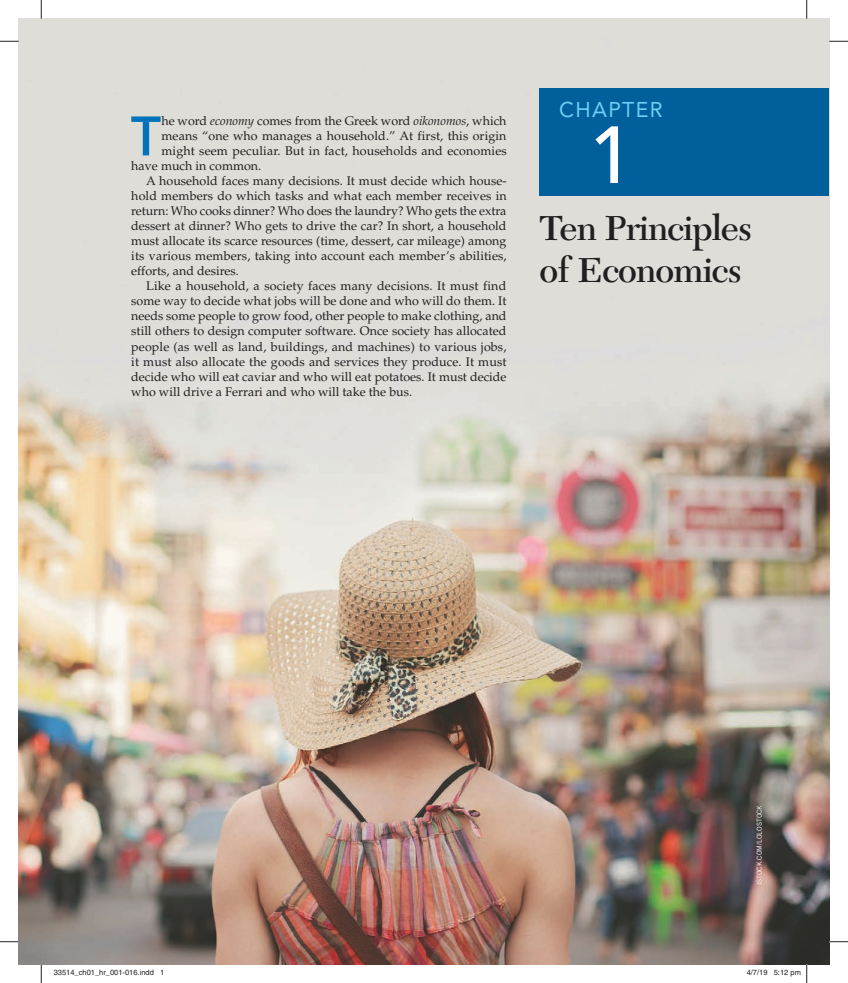
<style>
.page{position:relative;width:848px;height:983px;background:#fff}
.page>*{position:absolute;margin:0;border:0;box-sizing:border-box;transform-origin:0 0}
.t1{font:500 80px "Avenir LT Std";color:#fff}
.t2{font:600 54.5px "Open Sans";color:#0073bc}
.t3{font:600 36.25px/42.5px "New Caledonia LT Std";letter-spacing:-.025em;color:#231f20}
.t4{font:21.25px "Avenir LT Std";letter-spacing:.06em;color:#6bcff6}
.t5{font:12.5px "Palatino LT Std";color:#231f20}
.t6{font:7.5px "Helvetica";color:#231f20}
.t7{font:6.88px "Trade Gothic LT Std";color:#fff}
.s1{font-style:italic}
</style>
<div class="page">
<img style="left:19px;top:19px;width:810px;height:945px">
<div style="left:539px;top:88px;width:290px;height:108px;background:#01609b"></div>
<svg style="left:0;top:40px;width:19px;height:2px"></svg>
<svg style="left:829px;top:40px;width:19px;height:2px"></svg>
<svg style="left:0;top:940px;width:19px;height:2px"></svg>
<svg style="left:829px;top:940px;width:19px;height:2px"></svg>
<svg style="left:40px;top:0;width:2px;height:19px"></svg>
<svg style="left:40px;top:964px;width:2px;height:18px"></svg>
<svg style="left:805px;top:0;width:2px;height:19px"></svg>
<svg style="left:773px;top:964px;width:34px;height:18px"></svg>
<p class="t2" style="left:130px;top:98px;width:32px">T</p>
<p class="t5" style="left:161px;top:114px;width:346px">he word <span class="s1">economy</span> comes from the Greek word <span class="s1">oikonomos</span>, which</p>
<p class="t5" style="left:161px;top:129px;width:346px">means “one who manages a household.” At first, this origin</p>
<p class="t5" style="left:161px;top:144px;width:347px">might seem peculiar. But in fact, households and economies</p>
<p class="t5" style="left:131px;top:159px;width:131px">have much in common.</p>
<p class="t5" style="left:146px;top:174px;width:362px">A household faces many decisions. It must decide which house-</p>
<p class="t5" style="left:131px;top:189px;width:377px">hold members do which tasks and what each member receives in</p>
<p class="t5" style="left:131px;top:204px;width:377px">return: Who cooks dinner? Who does the laundry? Who gets the extra</p>
<p class="t5" style="left:131px;top:219px;width:376px">dessert at dinner? Who gets to drive the car? In short, a household</p>
<p class="t5" style="left:131px;top:234px;width:377px">must allocate its scarce resources (time, dessert, car mileage) among</p>
<p class="t5" style="left:131px;top:249px;width:377px">its various members, taking into account each member’s abilities,</p>
<p class="t5" style="left:131px;top:264px;width:109px">efforts, and desires.</p>
<p class="t5" style="left:146px;top:279px;width:361px">Like a household, a society faces many decisions. It must find</p>
<p class="t5" style="left:131px;top:294px;width:376px">some way to decide what jobs will be done and who will do them. It</p>
<p class="t5" style="left:131px;top:309px;width:377px">needs some people to grow food, other people to make clothing, and</p>
<p class="t5" style="left:131px;top:324px;width:376px">still others to design computer software. Once society has allocated</p>
<p class="t5" style="left:131px;top:339px;width:376px">people (as well as land, buildings, and machines) to various jobs,</p>
<p class="t5" style="left:131px;top:354px;width:377px">it must also allocate the goods and services they produce. It must</p>
<p class="t5" style="left:131px;top:369px;width:377px">decide who will eat caviar and who will eat potatoes. It must decide</p>
<p class="t5" style="left:131px;top:384px;width:282px">who will drive a Ferrari and who will take the bus.</p>
<p class="t4" style="left:559px;top:97px;width:105px">CHAPTER</p>
<p class="t1" style="left:588px;top:109px;width:46px">1</p>
<p class="t3" style="left:539px;top:207px;width:214px">Ten Principles of Economics</p>
<p class="t7" style="left:755px;top:885px;width:82px;rotate:-90deg">iStock.com/lolostock</p>
<p class="t6" style="left:54px;top:968px;width:112px">33514_ch01_hr_001-016.indd 1</p>
<p class="t6" style="left:746px;top:968px;width:56px">4/7/19 5:12 pm</p>
</div>
